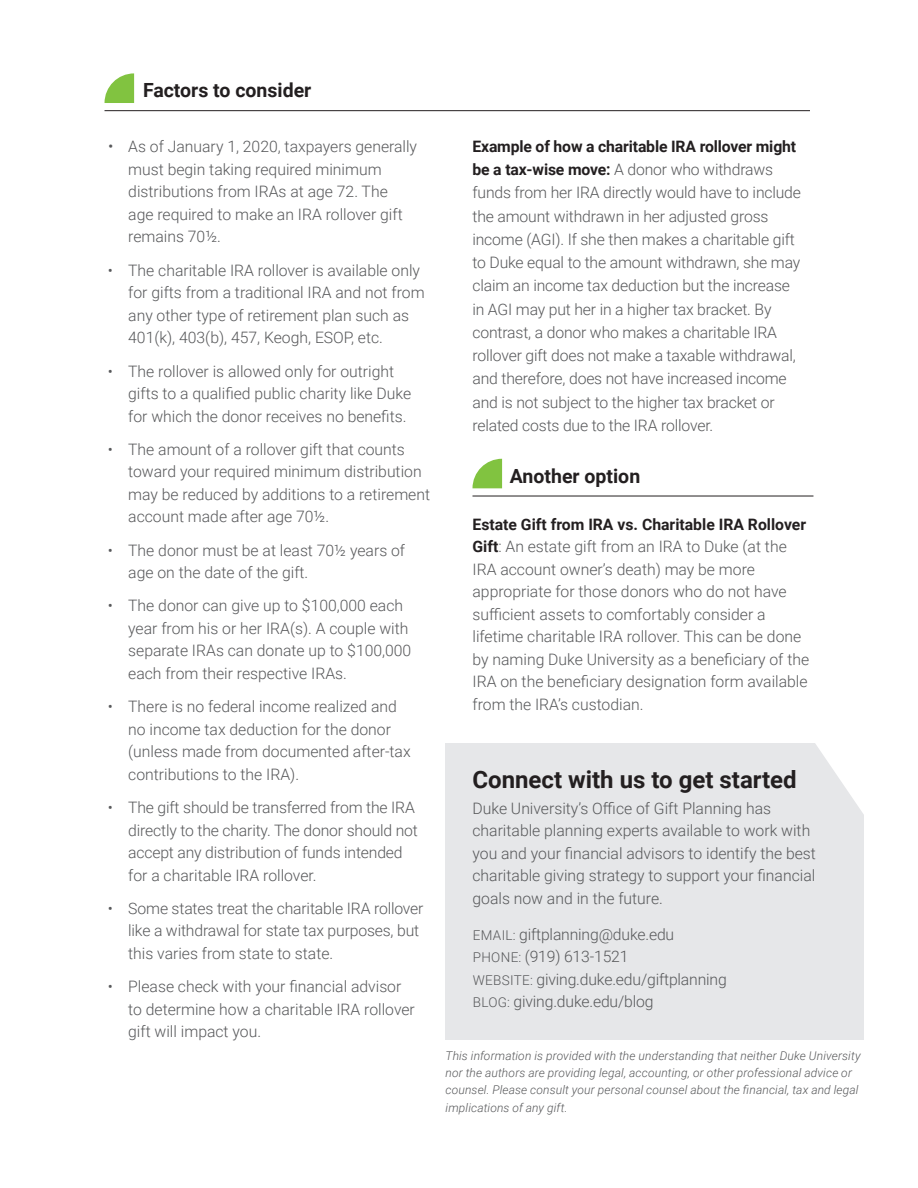
<style>
.page{position:relative;width:918px;height:1188px;background:#fff}
.page>*{position:absolute;margin:0;border:0;box-sizing:border-box;transform-origin:0 0}
.t1{font:700 24px "Roboto";color:#231f20}
.t2{font:700 19.5px "Roboto";color:#231f20}
.t3{font:300 15.75px/22.5px "Roboto";color:#57585a}
.t4{font:italic 300 12px/17.2px "Roboto";letter-spacing:.01em;color:#57585a}
.s1{font-size:16.5px}
.s2{font-weight:700;color:#231f20}
.s3{font-size:13.5px}
</style>
<div class="page">
<hr style="left:105px;top:110px;width:705px;height:1px;background:#231f20">
<svg style="left:105px;top:73px;width:29px;height:30px"></svg>
<div style="left:446px;top:744px;width:418px;height:296px;background:#e6e7e9"></div>
<svg style="left:802px;top:743px;width:62px;height:71px"></svg>
<hr style="left:472px;top:496px;width:341px;height:1px;background:#231f20">
<svg style="left:472px;top:459px;width:30px;height:29px"></svg>
<p class="t2" style="left:143px;top:77px;width:170px">Factors to consider</p>
<p class="t3" style="left:128px;top:135px;width:290px;text-indent:-20px"><span class="s1">•</span> As of January 1, 2020, taxpayers generally must begin taking required minimum distributions from IRAs at age 72. The<br>age required to make an IRA rollover gift remains 70½.</p>
<p class="t3" style="left:128px;top:258px;width:298px;text-indent:-20px">• The charitable IRA rollover is available only for gifts from a traditional IRA and not from any other type of retirement plan such as 401(k), 403(b), 457, Keogh, ESOP, etc.</p>
<p class="t3" style="left:128px;top:359px;width:285px;text-indent:-20px">• The rollover is allowed only for outright gifts to a qualified public charity like Duke for which the donor receives no benefits.</p>
<p class="t3" style="left:128px;top:437px;width:303px;text-indent:-20px">• The amount of a rollover gift that counts toward your required minimum distribution may be reduced by additions to a retirement account made after age 70½.</p>
<p class="t3" style="left:128px;top:538px;width:278px;text-indent:-20px">• The donor must be at least 70½ years of age on the date of the gift.</p>
<p class="t3" style="left:128px;top:594px;width:285px;text-indent:-20px">• The donor can give up to $100,000 each year from his or her IRA(s). A couple with separate IRAs can donate up to $100,000 each from their respective IRAs.</p>
<p class="t3" style="left:128px;top:695px;width:284px;text-indent:-20px">• There is no federal income realized and no income tax deduction for the donor (unless made from documented after-tax contributions to the IRA).</p>
<p class="t3" style="left:128px;top:796px;width:291px;text-indent:-20px">• The gift should be transferred from the IRA directly to the charity. The donor should not accept any distribution of funds intended for a charitable IRA rollover.</p>
<p class="t3" style="left:128px;top:896px;width:297px;text-indent:-20px">• Some states treat the charitable IRA rollover like a withdrawal for state tax purposes, but this varies from state to state.</p>
<p class="t3" style="left:128px;top:975px;width:288px;text-indent:-20px">• Please check with your financial advisor to determine how a charitable IRA rollover gift will impact you.</p>
<p class="t3" style="left:472px;top:134px;width:330px;line-height:23.2px"><span class="s2">Example of how a charitable IRA rollover might be a tax-wise move:</span> A donor who withdraws funds from her IRA directly would have to include the amount withdrawn in her adjusted gross income (AGI). If she then makes a charitable gift to Duke equal to the amount withdrawn, she may claim an income tax deduction but the increase in AGI may put her in a higher tax bracket. By contrast, a donor who makes a charitable IRA rollover gift does not make a taxable withdrawal, and therefore, does not have increased income and is not subject to the higher tax bracket or related costs due to the IRA rollover.</p>
<p class="t2" style="left:510px;top:462px;width:132px">Another option</p>
<p class="t3" style="left:472px;top:512px;width:338px"><span class="s2">Estate Gift from IRA vs. Charitable IRA Rollover Gift</span>: An estate gift from an IRA to Duke (at the IRA account owner’s death) may be more appropriate for those donors who do not have sufficient assets to comfortably consider a lifetime charitable IRA rollover. This can be done by naming Duke University as a beneficiary of the IRA on the beneficiary designation form available from the IRA’s custodian.</p>
<h1 class="t1" style="left:472px;top:763px;width:326px">Connect with us to get started</h1>
<p class="t3" style="left:472px;top:796px;width:345px">Duke University’s Office of Gift Planning has charitable planning experts available to work with you and your financial advisors to identify the best charitable giving strategy to support your financial goals now and in the future.</p>
<p class="t3" style="left:473px;top:922px;width:256px"><span class="s3">EMAIL:</span> giftplanning@duke.edu<br><span class="s3">PHONE:</span> (919) 613-1521<br><span class="s3">WEBSITE:</span> giving.duke.edu/giftplanning<br><span class="s3">BLOG:</span> giving.duke.edu/blog</p>
<p class="t4" style="left:446px;top:1047px;width:417px">This information is provided with the understanding that neither Duke University nor the authors are providing legal, accounting, or other professional advice or counsel. Please consult your personal counsel about the financial, tax and legal implications of any gift.</p>
</div>
